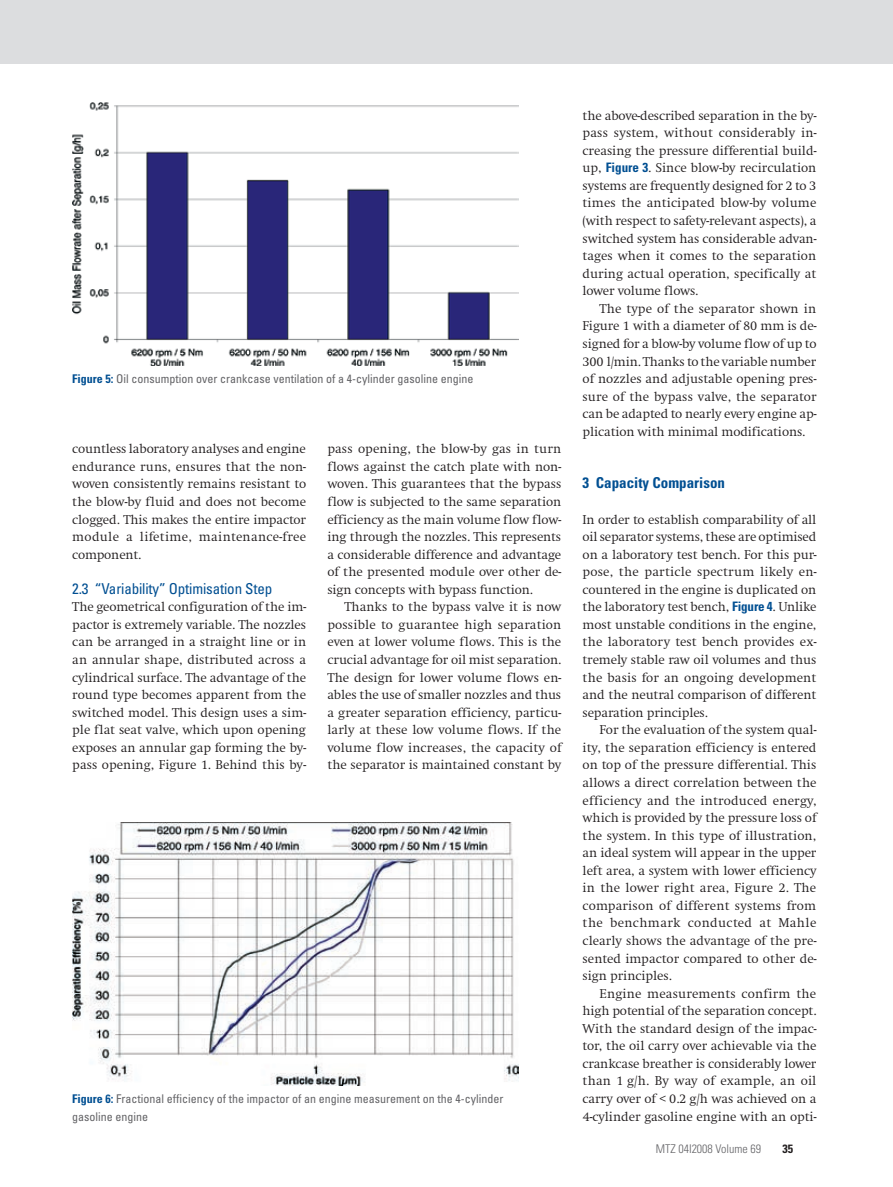
<style>
.page{position:relative;width:893px;height:1187px;background:#fff}
.page>*{position:absolute;margin:0;border:0;box-sizing:border-box;transform-origin:0 0}
.t1{font:condensed 15px "Univers LT Std";letter-spacing:-.01em;color:#004f92}
.t2{font:700 condensed 15px "Univers LT Std";color:#004f92}
.t3{font:300 13.05px/17.5px "Swift LT Pro";letter-spacing:-.005em;color:#231f20;text-align:justify}
.t4{font:condensed 12px/17.5px "Univers LT Std";color:#636366}
.t5{font:300 condensed 12px "Univers LT Std";color:#636366}
.t6{font:700 condensed 12px "Univers LT Std";color:#231f20}
.s1{font-weight:700;color:#004f92}
.s2{font-family:"Univers LT Std";font-weight:700;font-stretch:condensed;color:#004f92}
</style>
<div class="page">
<div style="left:0;top:0;width:893px;height:64px;background:#dcdddf"></div>
<img style="left:72px;top:102px;width:447px;height:263px">
<img style="left:72px;top:822px;width:447px;height:263px">
<p class="t4" style="left:72px;top:370px;width:403px"><span class="s1">Figure 5:</span> Oil consumption over crankcase ventilation of a 4-cylinder gasoline engine</p>
<p class="t3" style="left:72px;top:440px;width:235px">countless laboratory analyses and engine endurance runs, ensures that the non&shy;woven consistently remains resistant to the blow-by fluid and does not become clogged. This makes the entire impactor module a lifetime, maintenance-free component.</p>
<p class="t1" style="left:72px;top:579px;width:201px">2.3 “Variability” Optimisation Step</p>
<p class="t3" style="left:72px;top:598px;width:235px">The geometrical configuration of the im&shy;pactor is extremely variable. The nozzles can be arranged in a straight line or in an annular shape, distributed across a cylindrical surface. The advantage of the round type becomes apparent from the switched model. This design uses a sim&shy;ple flat seat valve, which upon opening exposes an annular gap forming the by&shy;pass opening, Figure 1. Behind this by-</p>
<p class="t3" style="left:327px;top:440px;width:235px">pass opening, the blow-by gas in turn flows against the catch plate with non&shy;woven. This guarantees that the bypass flow is subjected to the same separation efficiency as the main volume flow flow&shy;ing through the nozzles. This represents a considerable difference and advantage of the presented module over other de&shy;sign concepts with bypass function.</p>
<p class="t3" style="left:327px;top:598px;width:235px;text-indent:17px">Thanks to the bypass valve it is now possible to guarantee high separation even at lower volume flows. This is the crucial advantage for oil mist separation.<br>The design for lower volume flows en&shy;ables the use of smaller nozzles and thus a greater separation efficiency, particu&shy;larly at these low volume flows. If the volume flow increases, the capacity of the separator is maintained constant by</p>
<p class="t4" style="left:72px;top:1089px;width:433px"><span class="s1">Figure 6:</span> Fractional efficiency of the impactor of an engine measurement on the 4-cylinder gasoline engine</p>
<p class="t3" style="left:583px;top:107px;width:235px">the above-described separation in the by&shy;pass system, without considerably in&shy;creasing the pressure differential build&shy;up, <span class="s2">Figure 3</span>. Since blow-by recirculation systems are frequently designed for 2 to 3 times the anticipated blow-by volume (with respect to safety-relevant aspects), a switched system has considerable advan&shy;tages when it comes to the separation during actual operation, specifically at lower volume flows.</p>
<p class="t3" style="left:583px;top:300px;width:235px;text-indent:17px">The type of the separator shown in Figure 1 with a diameter of 80 mm is de&shy;signed for a blow-by volume flow of up to 300 l/min. Thanks to the variable number of nozzles and adjustable opening pres&shy;sure of the bypass valve, the separator can be adapted to nearly every engine ap&shy;plication with minimal modifications.</p>
<p class="t2" style="left:583px;top:474px;width:144px">3 Capacity Comparison</p>
<p class="t3" style="left:583px;top:510px;width:235px">In order to establish comparability of all oil separator systems, these are optimised on a laboratory test bench. For this pur&shy;pose, the particle spectrum likely en&shy;countered in the engine is duplicated on the laboratory test bench, <span class="s2">Figure 4</span>. Unlike most unstable conditions in the engine, the laboratory test bench provides ex&shy;tremely stable raw oil volumes and thus the basis for an ongoing development and the neutral comparison of different separation principles.</p>
<p class="t3" style="left:583px;top:721px;width:236px;text-indent:17px">For the evaluation of the system qual&shy;ity, the separation efficiency is entered on top of the pressure differential. This allows a direct correlation between the efficiency and the introduced energy, which is provided by the pressure loss of the system. In this type of illustration, an ideal system will appear in the upper left area, a system with lower efficiency in the lower right area, Figure 2. The comparison of different systems from the benchmark conducted at Mahle clearly shows the advantage of the pre&shy;sented impactor compared to other de&shy;sign principles.</p>
<p class="t3" style="left:583px;top:984px;width:235px;text-indent:17px">Engine measurements confirm the high potential of the separation concept.<br>With the standard design of the impac&shy;tor, the oil carry over achievable via the crankcase breather is considerably lower than 1 g/h. By way of example, an oil carry over of &lt; 0.2 g/h was achieved on a 4-cylinder gasoline engine with an opti-</p>
<p class="t5" style="left:656px;top:1141px;width:107px">MTZ 04I2008 Volume 69</p>
<p class="t6" style="left:782px;top:1141px;width:12px">35</p>
</div>
